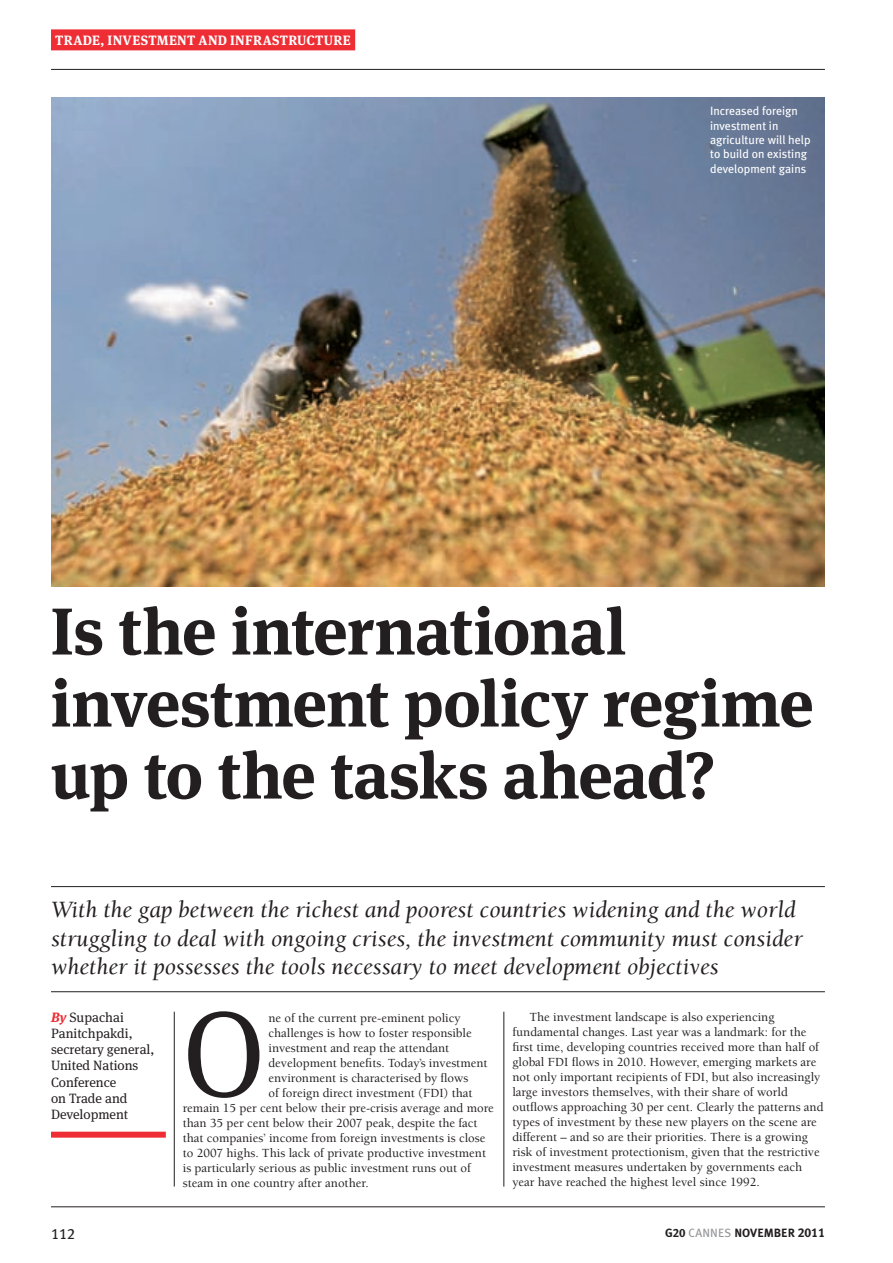
<style>
.page{position:relative;width:893px;height:1263px;background:#fff}
.page>*{position:absolute;margin:0;border:0;box-sizing:border-box;transform-origin:0 0}
.t1{font:121.65px "Meta Serif";color:#231f20}
.t2{font:700 66px/72px "Meta Serif Lf";letter-spacing:-.015em;color:#231f20}
.t3{font:italic 24px/28.8px "Berkeley";color:#231f20}
.t4{font:15px "Meta Plus Book Caps";color:#231f20}
.t5{font:13.5px/16.2px "Meta Serif";color:#231f20}
.t6{font:700 13.5px "Meta Serif";letter-spacing:.025em;color:#fff}
.t7{font:500 12.75px/15px "Berkeley";color:#231f20}
.t8{font:12px/14.4px "Meta Plus";color:#fff}
.t9{font:12px "Meta Plus Bold Caps";color:#231f20}
.s1{font-weight:700;font-style:italic;color:#ee2d34}
.s2{font-family:"Meta Plus";color:#939598}
.s3{font-size:12.75px}
</style>
<div class="page">
<hr style="left:51px;top:69px;width:774px;height:1px;background:#231f20">
<hr style="left:51px;top:1206px;width:774px;height:1px;background:#231f20">
<hr style="left:174px;top:1012px;width:1px;height:174px;background:#231f20">
<hr style="left:503px;top:1012px;width:1px;height:174px;background:#231f20">
<div style="left:51px;top:1132px;width:115px;height:6px;background:#ee2d34"></div>
<img style="left:51px;top:97px;width:774px;height:489px">
<div style="left:51px;top:29px;width:304px;height:21px;background:#ee2d34"></div>
<hr style="left:51px;top:886px;width:774px;height:1px;background:#231f20">
<hr style="left:51px;top:991px;width:774px;height:1px;background:#231f20">
<p class="t6" style="left:55px;top:29px;width:297px">TRADE, INVESTMENT AND INFRASTRUCTURE</p>
<p class="t8" style="left:710px;top:104px;width:102px">Increased foreign investment in agriculture will help to build on existing development gains</p>
<h2 class="t2" style="left:51px;top:589px;width:765px">Is the international investment policy regime up to the tasks ahead?</h2>
<h3 class="t3" style="left:51px;top:895px;width:753px">With the gap between the richest and poorest countries widening and the world struggling to deal with ongoing crises, the investment community must consider whether it possesses the tools necessary to meet development objectives</h3>
<h1 class="t1" style="left:183px;top:952px;width:83px">O</h1>
<p class="t7" style="left:268px;top:1010px;width:194px">ne of the current pre-eminent policy</p>
<p class="t5" style="left:51px;top:1007px;width:105px"><span class="s1">By</span> Supachai<br>Panitchpakdi, secretary general,<br>United Nations<br>Conference<br>on Trade and<br>Development</p>
<p class="t7" style="left:512px;top:1010px;width:313px;text-indent:17px">The investment landscape is also experiencing fundamental changes. Last year was a landmark: for the first time, developing countries received more than half of global FDI flows in 2010. However, emerging markets are not only important recipients of FDI, but also increasingly large investors themselves, with their share of world outflows approaching 30 per cent. Clearly the patterns and types of investment by these new players on the scene are different – and so are their priorities. There is a growing risk of investment protectionism, given that the restrictive investment measures undertaken by governments each year have reached the highest level since 1992.</p>
<p class="t7" style="left:268px;top:1025px;width:205px">challenges is how to foster responsible</p>
<p class="t7" style="left:268px;top:1040px;width:182px">investment and reap the attendant</p>
<p class="t7" style="left:268px;top:1055px;width:221px">development benefits. Today’s investment</p>
<p class="t7" style="left:268px;top:1070px;width:201px">environment is characterised by flows</p>
<p class="t7" style="left:268px;top:1085px;width:206px">of foreign direct investment (FDI) that</p>
<p class="t7" style="left:183px;top:1100px;width:313px">remain 15 per cent below their pre-crisis average and more</p>
<p class="t7" style="left:183px;top:1115px;width:296px">than 35 per cent below their 2007 peak, despite the fact</p>
<p class="t7" style="left:183px;top:1130px;width:304px">that companies’ income from foreign investments is close</p>
<p class="t7" style="left:183px;top:1145px;width:305px">to 2007 highs. This lack of private productive investment</p>
<p class="t7" style="left:183px;top:1160px;width:289px">is particularly serious as public investment runs out of</p>
<p class="t7" style="left:183px;top:1175px;width:187px">steam in one country after another.</p>
<p class="t4" style="left:51px;top:1225px;width:26px">112</p>
<p class="t9" style="left:665px;top:1226px;width:161px">G20 <span class="s2">CANNES</span> NOVEMBER <span class="s3">2011</span></p>
</div>
